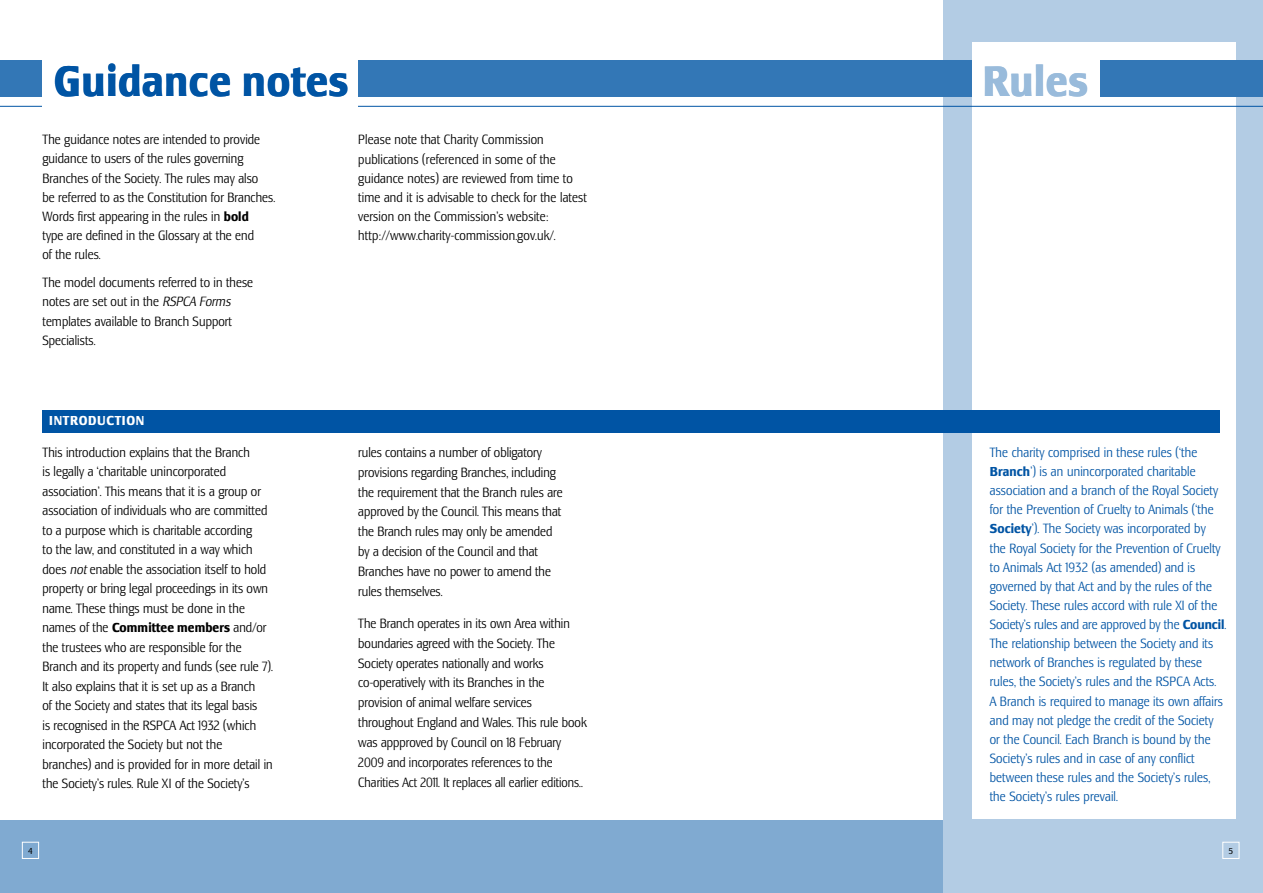
<style>
.page{position:relative;width:1263px;height:893px;background:#fff}
.page>*{position:absolute;margin:0;border:0;box-sizing:border-box;transform-origin:0 0}
.t1{font:700 condensed 44.25px "Lesmore";letter-spacing:.015em;color:#0054a4}
.t2{font:700 condensed 44.25px "Lesmore";color:#99bbdb}
.t3{font:300 condensed 13.5px/19.5px "Lesmore";letter-spacing:.005em;color:#000}
.t4{font:300 condensed 13.5px/19.2px "Lesmore";letter-spacing:.01em;color:#0054a4}
.t5{font:700 condensed 13.5px "Lesmore";letter-spacing:.05em;color:#fff}
.t6{font:condensed 9px "Lesmore";color:#000}
.s1{font-weight:700}
.s2{font-style:italic}
</style>
<div class="page">
<div style="left:0;top:821px;width:1263px;height:72px;background:#80aad1"></div>
<div style="left:22px;top:842px;width:17px;height:17px;border:1px solid #fff"></div>
<div style="left:944px;top:0;width:319px;height:893px;background:#b3cce4"></div>
<div style="left:973px;top:43px;width:263px;height:776px;background:#fff"></div>
<div style="left:0;top:60px;width:1263px;height:36px;background:#3377b6"></div>
<div style="left:973px;top:60px;width:127px;height:50px;background:#fff"></div>
<hr style="left:0;top:106px;width:1263px;height:1px;background:#0054a4">
<div style="left:43px;top:60px;width:315px;height:47px;background:#fff"></div>
<div style="left:43px;top:410px;width:1177px;height:23px;background:#0054a4"></div>
<div style="left:1222px;top:842px;width:17px;height:17px;border:1px solid #fff"></div>
<h1 class="t1" style="left:54px;top:56px;width:296px">Guidance notes</h1>
<h1 class="t2" style="left:983px;top:56px;width:107px">Rules</h1>
<p class="t3" style="left:43px;top:130px;width:234px">The guidance notes are intended to provide guidance to users of the rules governing Branches of the Society. The rules may also<br>be referred to as the Constitution for Branches.<br>Words first appearing in the rules in <span class="s1">bold<br></span>type are defined in the Glossary at the end<br>of the rules.</p>
<p class="t3" style="left:43px;top:273px;width:212px">The model documents referred to in these notes are set out in the <span class="s2">RSPCA Forms </span>templates available to Branch Support<br>Specialists.</p>
<p class="t3" style="left:358px;top:130px;width:230px">Please note that Charity Commission publications (referenced in some of the guidance notes) are reviewed from time to time and it is advisable to check for the latest version on the Commission’s website: http://www.charity-commission.gov.uk/.</p>
<p class="t5" style="left:49px;top:413px;width:97px">Introduction</p>
<p class="t3" style="left:43px;top:442px;width:232px">This introduction explains that the Branch<br>is legally a ‘charitable unincorporated association’. This means that it is a group or association of individuals who are committed to a purpose which is charitable according<br>to the law, and constituted in a way which does <span class="s2">not</span> enable the association itself to hold property or bring legal proceedings in its own name. These things must be done in the names of the <span class="s1">Committee members</span> and/or the trustees who are responsible for the Branch and its property and funds (see rule 7).<br>It also explains that it is set up as a Branch<br>of the Society and states that its legal basis<br>is recognised in the RSPCA Act 1932 (which incorporated the Society but not the branches) and is provided for in more detail in the Society’s rules. Rule XI of the Society’s</p>
<p class="t3" style="left:358px;top:442px;width:206px">rules contains a number of obligatory provisions regarding Branches, including the requirement that the Branch rules are approved by the Council. This means that the Branch rules may only be amended by a decision of the Council and that Branches have no power to amend the rules themselves.</p>
<p class="t3" style="left:358px;top:613px;width:230px;line-height:20px">The Branch operates in its own Area within boundaries agreed with the Society. The Society operates nationally and works co-operatively with its Branches in the provision of animal welfare services throughout England and Wales. This rule book was appproved by Council on 18 February 2009 and incorporates references to the Charities Act 2011. It replaces all earlier editions..</p>
<p class="t4" style="left:990px;top:442px;width:238px">The charity comprised in these rules (‘the <span class="s1">Branch</span>’) is an unincorporated charitable association and a branch of the Royal Society for the Prevention of Cruelty to Animals (‘the <span class="s1">Society</span>’). The Society was incorporated by<br>the Royal Society for the Prevention of Cruelty to Animals Act 1932 (as amended) and is governed by that Act and by the rules of the Society. These rules accord with rule XI of the Society’s rules and are approved by the <span class="s1">Council</span>.<br>The relationship between the Society and its network of Branches is regulated by these rules, the Society’s rules and the RSPCA Acts.<br>A Branch is required to manage its own affairs and may not pledge the credit of the Society or the Council. Each Branch is bound by the Society’s rules and in case of any conflict between these rules and the Society’s rules, the Society’s rules prevail.</p>
<p class="t6" style="left:28px;top:846px;width:5px">4</p>
<p class="t6" style="left:1229px;top:846px;width:6px">3</p>
<p class="t6" style="left:1229px;top:846px;width:6px">5</p>
</div>
